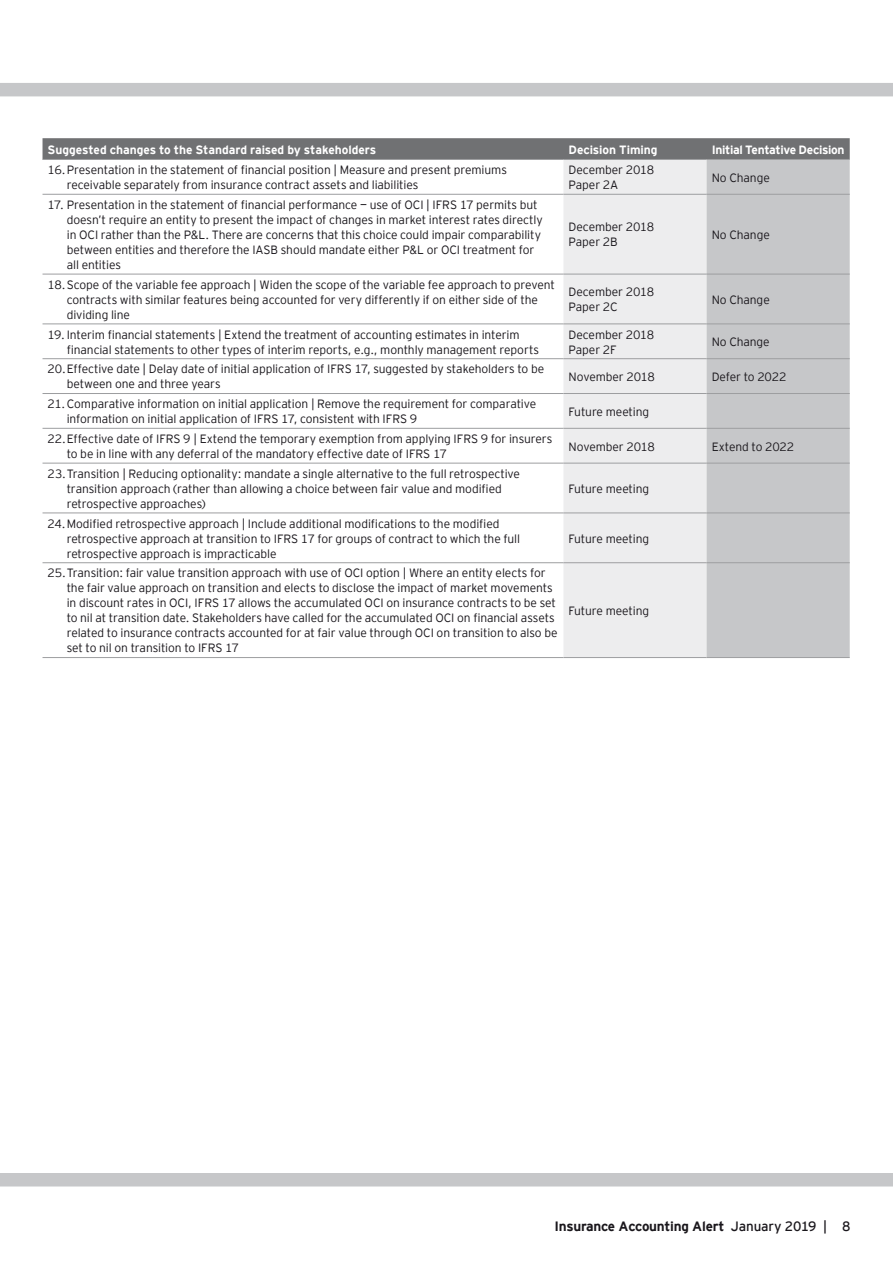
<style>
.page{position:relative;width:893px;height:1263px;background:#fff}
.page>*{position:absolute;margin:0;border:0;box-sizing:border-box;transform-origin:0 0}
.t1{font:700 13.5px "EY Interstate";letter-spacing:-.02em;color:#1a171c}
.t2{font:300 12px/15px "EY Interstate";letter-spacing:-.01em;color:#1a171c}
.t3{font:700 12px "EY Interstate";letter-spacing:-.01em;color:#fff}
.t4{font:700 12px "EY Interstate";letter-spacing:-.03em;color:#fff}
.s1{font-weight:400}
</style>
<div class="page">
<div style="left:0;top:1173px;width:893px;height:13px;background:#c6c7c9"></div>
<div style="left:0;top:83px;width:893px;height:13px;background:#c6c7c9"></div>
<div style="left:43px;top:138px;width:807px;height:21px;background:#707173"></div>
<div style="left:563px;top:160px;width:144px;height:497px;background:#ededee"></div>
<div style="left:707px;top:160px;width:143px;height:497px;background:#c6c7c9"></div>
<hr style="left:43px;top:194px;width:520px;height:1px;background:#9d9ea0">
<hr style="left:563px;top:194px;width:144px;height:1px;background:#9d9ea0">
<hr style="left:707px;top:194px;width:143px;height:1px;background:#9d9ea0">
<hr style="left:43px;top:274px;width:520px;height:1px;background:#9d9ea0">
<hr style="left:563px;top:274px;width:144px;height:1px;background:#9d9ea0">
<hr style="left:707px;top:274px;width:143px;height:1px;background:#9d9ea0">
<hr style="left:43px;top:323px;width:520px;height:1px;background:#9d9ea0">
<hr style="left:563px;top:323px;width:144px;height:1px;background:#9d9ea0">
<hr style="left:707px;top:323px;width:143px;height:1px;background:#9d9ea0">
<hr style="left:43px;top:358px;width:520px;height:1px;background:#9d9ea0">
<hr style="left:563px;top:358px;width:144px;height:1px;background:#9d9ea0">
<hr style="left:707px;top:358px;width:143px;height:1px;background:#9d9ea0">
<hr style="left:43px;top:393px;width:520px;height:1px;background:#9d9ea0">
<hr style="left:563px;top:393px;width:144px;height:1px;background:#9d9ea0">
<hr style="left:707px;top:393px;width:143px;height:1px;background:#9d9ea0">
<hr style="left:43px;top:428px;width:520px;height:1px;background:#9d9ea0">
<hr style="left:563px;top:428px;width:144px;height:1px;background:#9d9ea0">
<hr style="left:707px;top:428px;width:143px;height:1px;background:#9d9ea0">
<hr style="left:43px;top:463px;width:520px;height:1px;background:#9d9ea0">
<hr style="left:563px;top:463px;width:144px;height:1px;background:#9d9ea0">
<hr style="left:707px;top:463px;width:143px;height:1px;background:#9d9ea0">
<hr style="left:43px;top:512px;width:520px;height:1px;background:#9d9ea0">
<hr style="left:563px;top:512px;width:144px;height:1px;background:#9d9ea0">
<hr style="left:707px;top:512px;width:143px;height:1px;background:#9d9ea0">
<hr style="left:43px;top:562px;width:520px;height:1px;background:#9d9ea0">
<hr style="left:563px;top:562px;width:144px;height:1px;background:#9d9ea0">
<hr style="left:707px;top:562px;width:143px;height:1px;background:#9d9ea0">
<hr style="left:43px;top:657px;width:520px;height:1px;background:#9d9ea0">
<hr style="left:563px;top:657px;width:144px;height:1px;background:#9d9ea0">
<hr style="left:707px;top:657px;width:143px;height:1px;background:#9d9ea0">
<hr style="left:43px;top:159px;width:520px;height:1px;background:#9d9ea0">
<hr style="left:563px;top:159px;width:144px;height:1px;background:#9d9ea0">
<hr style="left:707px;top:159px;width:143px;height:1px;background:#9d9ea0">
<p class="t3" style="left:48px;top:141px;width:330px">Suggested changes to the Standard raised by stakeholders</p>
<p class="t3" style="left:569px;top:141px;width:90px">Decision Timing</p>
<p class="t4" style="left:712px;top:141px;width:134px">Initial Tentative Decision</p>
<p class="t2" style="left:67px;top:162px;width:442px;text-indent:-19px">16.Presentation in the statement of financial position | Measure and present premiums receivable separately from insurance contract assets and liabilities</p>
<p class="t2" style="left:569px;top:162px;width:87px">December 2018<br>Paper 2A</p>
<p class="t2" style="left:712px;top:169px;width:60px">No Change</p>
<p class="t2" style="left:67px;top:196px;width:478px;text-indent:-19px">17. Presentation in the statement of financial performance — use of OCI | IFRS 17 permits but doesn’t require an entity to present the impact of changes in market interest rates directly in OCI rather than the P&amp;L. There are concerns that this choice could impair comparability between entities and therefore the IASB should mandate either P&amp;L or OCI treatment for all entities</p>
<p class="t2" style="left:569px;top:219px;width:87px">December 2018<br>Paper 2B</p>
<p class="t2" style="left:712px;top:226px;width:60px">No Change</p>
<p class="t2" style="left:67px;top:276px;width:490px;text-indent:-19px">18.Scope of the variable fee approach | Widen the scope of the variable fee approach to prevent contracts with similar features being accounted for very differently if on either side of the dividing line</p>
<p class="t2" style="left:569px;top:284px;width:87px">December 2018<br>Paper 2C</p>
<p class="t2" style="left:712px;top:291px;width:60px">No Change</p>
<p class="t2" style="left:67px;top:326px;width:474px;text-indent:-19px">19. Interim financial statements | Extend the treatment of accounting estimates in interim financial statements to other types of interim reports, e.g., monthly management reports</p>
<p class="t2" style="left:569px;top:326px;width:87px">December 2018<br>Paper 2F</p>
<p class="t2" style="left:712px;top:334px;width:60px">No Change</p>
<p class="t2" style="left:67px;top:361px;width:479px;text-indent:-19px">20.Effective date | Delay date of initial application of IFRS 17, suggested by stakeholders to be between one and three years</p>
<p class="t2" style="left:569px;top:368px;width:88px">November 2018</p>
<p class="t2" style="left:712px;top:368px;width:76px">Defer to 2022</p>
<p class="t2" style="left:67px;top:396px;width:471px;text-indent:-19px">21.Comparative information on initial application | Remove the requirement for comparative information on initial application of IFRS 17, consistent with IFRS 9</p>
<p class="t2" style="left:569px;top:403px;width:82px">Future meeting</p>
<p class="t2" style="left:67px;top:430px;width:487px;text-indent:-19px">22.Effective date of IFRS 9 | Extend the temporary exemption from applying IFRS 9 for insurers to be in line with any deferral of the mandatory effective date of IFRS 17</p>
<p class="t2" style="left:569px;top:438px;width:88px">November 2018</p>
<p class="t2" style="left:712px;top:438px;width:84px">Extend to 2022</p>
<p class="t2" style="left:67px;top:465px;width:455px;text-indent:-19px">23.Transition | Reducing optionality: mandate a single alternative to the full retrospective transition approach (rather than allowing a choice between fair value and modified retrospective approaches)</p>
<p class="t2" style="left:568px;top:480px;width:82px">Future meeting</p>
<p class="t2" style="left:67px;top:515px;width:455px;text-indent:-19px">24.Modified retrospective approach | Include additional modifications to the modified retrospective approach at transition to IFRS 17 for groups of contract to which the full retrospective approach is impracticable</p>
<p class="t2" style="left:67px;top:565px;width:492px;text-indent:-19px">25.Transition: fair value transition approach with use of OCI option | Where an entity elects for the fair value approach on transition and elects to disclose the impact of market movements in discount rates in OCI, IFRS 17 allows the accumulated OCI on insurance contracts to be set to nil at transition date. Stakeholders have called for the accumulated OCI on financial assets related to insurance contracts accounted for at fair value through OCI on transition to also be set to nil on transition to IFRS 17</p>
<p class="t2" style="left:568px;top:530px;width:82px">Future meeting</p>
<p class="t2" style="left:568px;top:602px;width:82px">Future meeting</p>
<p class="t1" style="left:555px;top:1217px;width:297px">Insurance Accounting Alert <span class="s1">January 2019 | 8</span></p>
</div>
